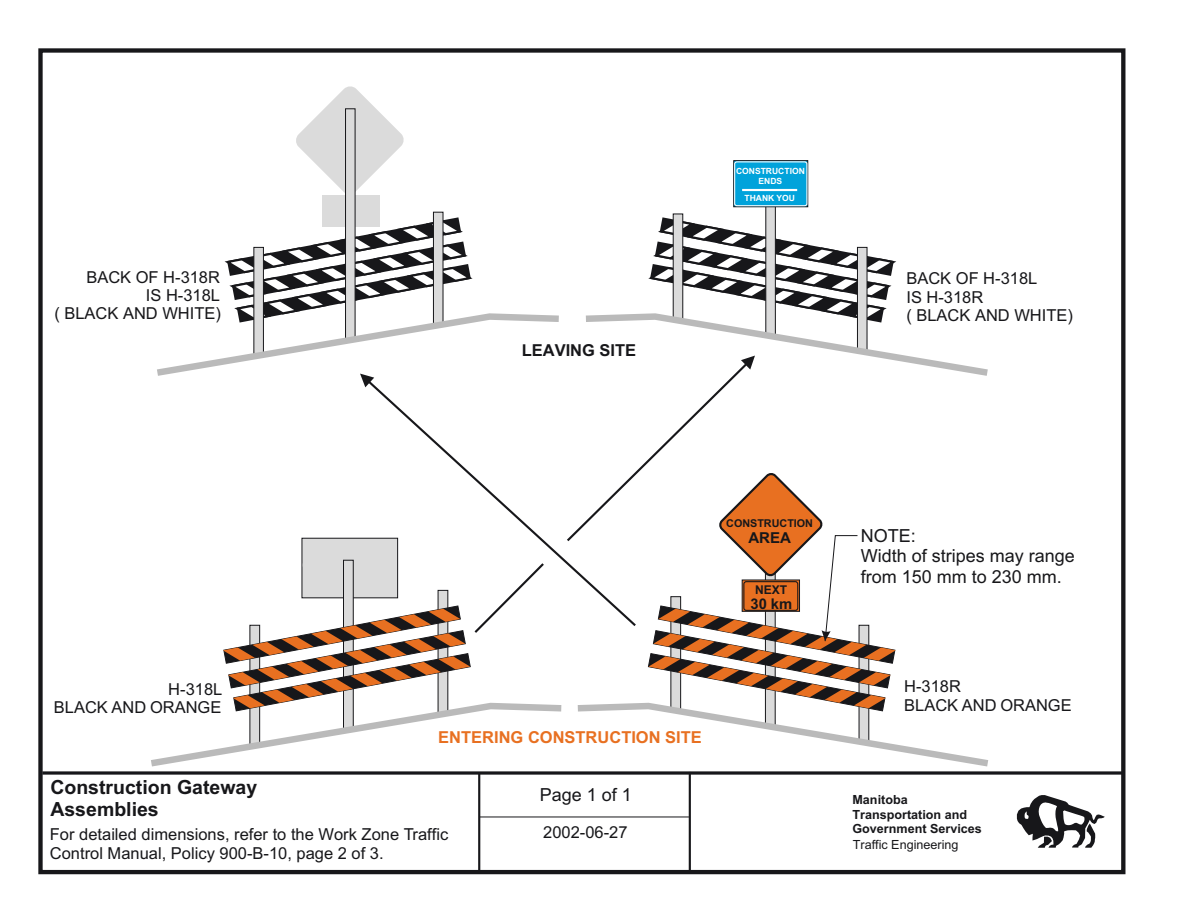
<style>
.page{position:relative;width:1188px;height:918px;background:#fff}
.page>*{position:absolute;margin:0;border:0;box-sizing:border-box;transform-origin:0 0}
.t1{font:700 19.5px/21.8px "Arial";color:#17171a}
.t2{font:18px/20.1px "Arial";color:#17171a}
.t3{font:16.5px/18.5px "Arial";color:#17171a}
.t4{font:700 16.5px "Arial";color:#e87021}
.t5{font:700 16.5px "Arial";color:#17171a}
.t6{font:700 15px "Arial";color:#17171a}
.t7{font:700 14.7px "Arial";color:#17171a}
.t8{font:700 12.6px/14.1px "Arial";color:#17171a}
.t9{font:12.6px "Arial";color:#17171a}
.t10{font:700 12.15px "Arial";color:#17171a}
.t11{font:700 10.8px "Arial";color:#17171a}
.t12{font:700 8.55px/10.5px "Arial";color:#fff;text-align:center}
</style>
<div class="page">
<svg style="left:296px;top:86px;width:108px;height:114px"></svg>
<div style="left:322px;top:196px;width:57px;height:31px;background:#dbdbdb"></div>
<div style="left:766px;top:167px;width:10px;height:170px;background:#dbdbdb;border:1px solid #17171a"></div>
<div style="left:345px;top:109px;width:10px;height:231px;background:#dbdbdb;border:1px solid #17171a"></div>
<div style="left:734px;top:160px;width:74px;height:47px;background:#00a3db;border:1px solid #17171a"></div>
<div style="left:734px;top:161px;width:73px;height:45px;border:1px solid #fff;border-radius:2px"></div>
<hr style="left:742px;top:189px;width:55px;height:2px;background:#fff">
<svg style="left:673px;top:214px;width:10px;height:2px"></svg>
<div style="left:433px;top:212px;width:10px;height:112px;background:#dbdbdb;border:1px solid #17171a"></div>
<div style="left:38px;top:48px;width:1087px;height:826px;border:4px solid #17171a"></div>
<svg style="left:1017px;top:795px;width:88px;height:53px"></svg>
<svg style="left:42px;top:771px;width:1083px;height:4px;background:#424244"></svg>
<hr style="left:478px;top:773px;width:2px;height:100px;background:#17171a">
<hr style="left:689px;top:772px;width:2px;height:99px;background:#17171a">
<hr style="left:479px;top:817px;width:210px;height:1px;background:#17171a">
<svg style="left:151px;top:216px;width:838px;height:551px"></svg>
<p class="t12" style="left:736px;top:166px;width:70px">CONSTRUCTION<br>ENDS</p>
<p class="t12" style="left:744px;top:194px;width:52px">THANK YOU</p>
<p class="t3" style="left:54px;top:269px;width:168px;text-align:right">BACK OF H-318R<br>IS H-318L<br>( BLACK AND WHITE)</p>
<p class="t3" style="left:906px;top:271px;width:168px">BACK OF H-318L<br>IS H-318R<br>( BLACK AND WHITE)</p>
<p class="t5" style="left:522px;top:344px;width:116px">LEAVING SITE</p>
<p class="t11" style="left:726px;top:519px;width:88px">CONSTRUCTION</p>
<p class="t6" style="left:748px;top:532px;width:44px">AREA</p>
<p class="t10" style="left:755px;top:585px;width:34px">NEXT</p>
<p class="t7" style="left:750px;top:598px;width:43px">30 km</p>
<p class="t3" style="left:54px;top:681px;width:170px;text-align:right">H-318L<br>BLACK AND ORANGE</p>
<p class="t4" style="left:438px;top:731px;width:265px">ENTERING CONSTRUCTION SITE</p>
<p class="t1" style="left:50px;top:778px;width:208px">Construction Gateway<br>Assemblies</p>
<p class="t3" style="left:50px;top:827px;width:400px">For detailed dimensions, refer to the Work Zone Traffic<br>Control Manual, Policy 900-B-10, page 2 of 3.</p>
<p class="t2" style="left:540px;top:787px;width:94px">Page 1 of 1</p>
<p class="t3" style="left:543px;top:825px;width:86px">2002-06-27</p>
<p class="t2" style="left:861px;top:528px;width:216px">NOTE:<br>Width of stripes may range from 150 mm to 230 mm.</p>
<p class="t3" style="left:904px;top:679px;width:169px">H-318R<br>BLACK AND ORANGE</p>
<p class="t8" style="left:853px;top:794px;width:131px">Manitoba<br>Transportation and<br>Government Services</p>
<p class="t9" style="left:853px;top:840px;width:107px">Traffic Engineering</p>
</div>
